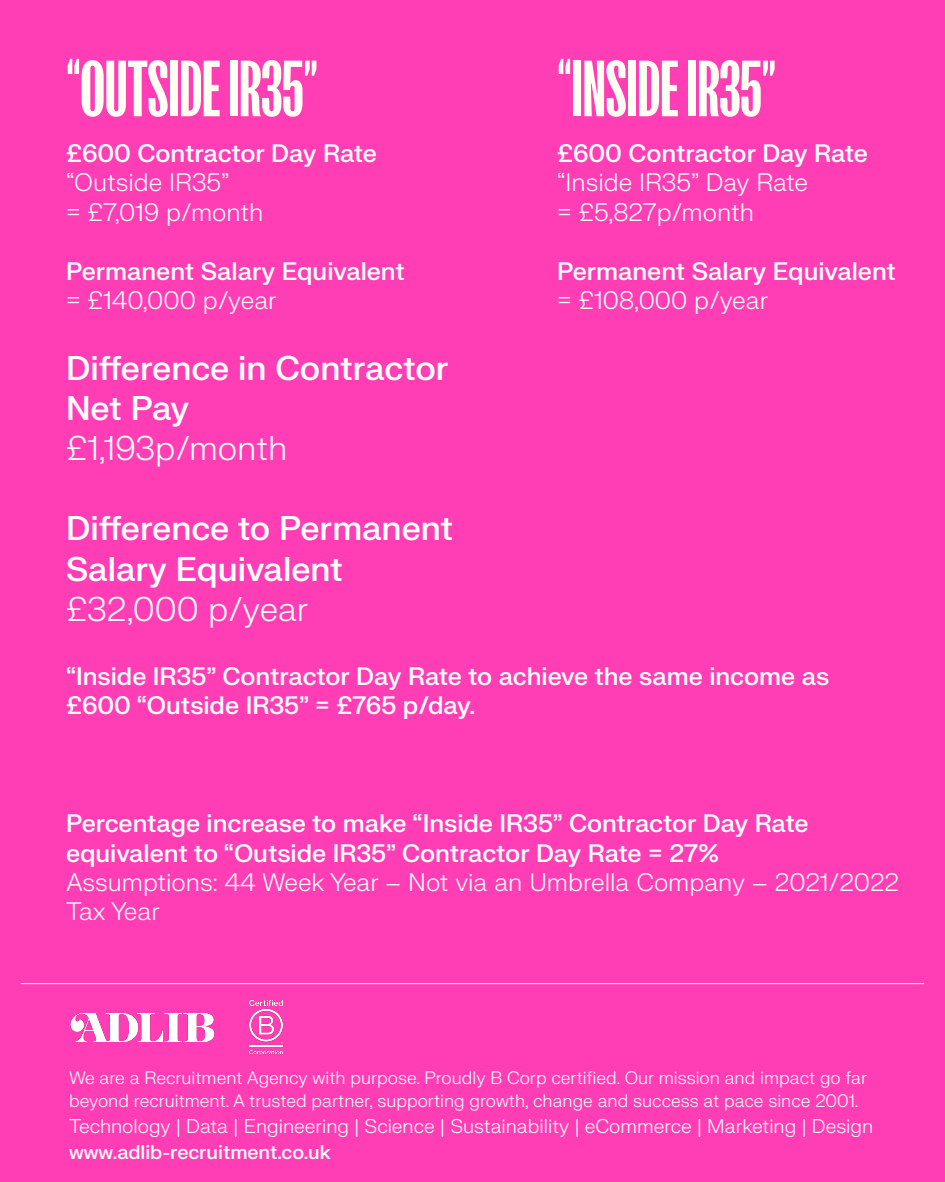
<style>
.page{position:relative;width:945px;height:1182px;background:#fff}
.page>*{position:absolute;margin:0;border:0;box-sizing:border-box;transform-origin:0 0}
.t1{font:500 73.67px "FK Screamer";color:#fffef3}
.t2{font:500 33.34px/40px "FK Grotesk Neue";color:#fff}
.t3{font:300 33.34px "FK Grotesk Neue";color:#fff}
.t4{font:500 24.59px/29.5px "FK Grotesk Neue";color:#fff}
.t5{font:300 24.59px/29.5px "FK Grotesk Neue";color:#fff}
.t6{font:300 19.25px "FK Grotesk Neue";color:#fff}
.t7{font:500 19.25px "FK Grotesk Neue";color:#fff}
.t8{font:300 17.5px/23.1px "FK Grotesk Neue";color:#fff}
</style>
<div class="page">
<div style="left:0;top:0;width:945px;height:1181px;background:#ff3eb5"></div>
<hr style="left:21px;top:983px;width:903px;height:1px;background:#fff">
<img style="left:243px;top:993px;width:46px;height:67px">
<img style="left:43px;top:984px;width:200px;height:85px">
<h1 class="t1" style="left:66px;top:47px;width:254px">“OUTSIDE IR35”</h1>
<p class="t4" style="left:66px;top:137px;width:312px">£600 Contractor Day Rate</p>
<p class="t5" style="left:66px;top:167px;width:199px">“Outside IR35”<br>= £7,019 p/month</p>
<p class="t4" style="left:66px;top:255px;width:340px">Permanent Salary Equivalent</p>
<p class="t5" style="left:66px;top:285px;width:212px">= £140,000 p/year</p>
<h2 class="t2" style="left:66px;top:347px;width:384px">Difference in Contractor<br>Net Pay</h2>
<h2 class="t3" style="left:66px;top:424px;width:223px">£1,193p/month</h2>
<h1 class="t1" style="left:557px;top:47px;width:221px">“INSIDE IR35”</h1>
<p class="t4" style="left:557px;top:137px;width:312px">£600 Contractor Day Rate</p>
<p class="t5" style="left:557px;top:167px;width:253px">“Inside IR35” Day Rate = £5,827p/month</p>
<p class="t4" style="left:557px;top:255px;width:340px">Permanent Salary Equivalent</p>
<p class="t5" style="left:557px;top:285px;width:213px">= £108,000 p/year</p>
<h2 class="t2" style="left:66px;top:507px;width:389px">Difference to Permanent<br>Salary Equivalent</h2>
<h2 class="t3" style="left:66px;top:584px;width:244px">£32,000 p/year</h2>
<p class="t4" style="left:66px;top:660px;width:765px">“Inside IR35” Contractor Day Rate to achieve the same income as £600 “Outside IR35” = £765 p/day.</p>
<p class="t4" style="left:66px;top:807px;width:744px">Percentage increase to make “Inside IR35” Contractor Day Rate equivalent to “Outside IR35” Contractor Day Rate = 27%</p>
<p class="t5" style="left:66px;top:866px;width:834px">Assumptions: 44 Week Year – Not via an Umbrella Company – 2021/2022<br>Tax Year</p>
<p class="t8" style="left:69px;top:1064px;width:800px">We are a Recruitment Agency with purpose. Proudly B Corp certified. Our mission and impact go far beyond recruitment. A trusted partner, supporting growth, change and success at pace since 2001.</p>
<p class="t6" style="left:69px;top:1111px;width:806px">Technology | Data | Engineering | Science | Sustainability | eCommerce | Marketing | Design</p>
<p class="t7" style="left:69px;top:1137px;width:263px">www.adlib-recruitment.co.uk</p>
</div>
